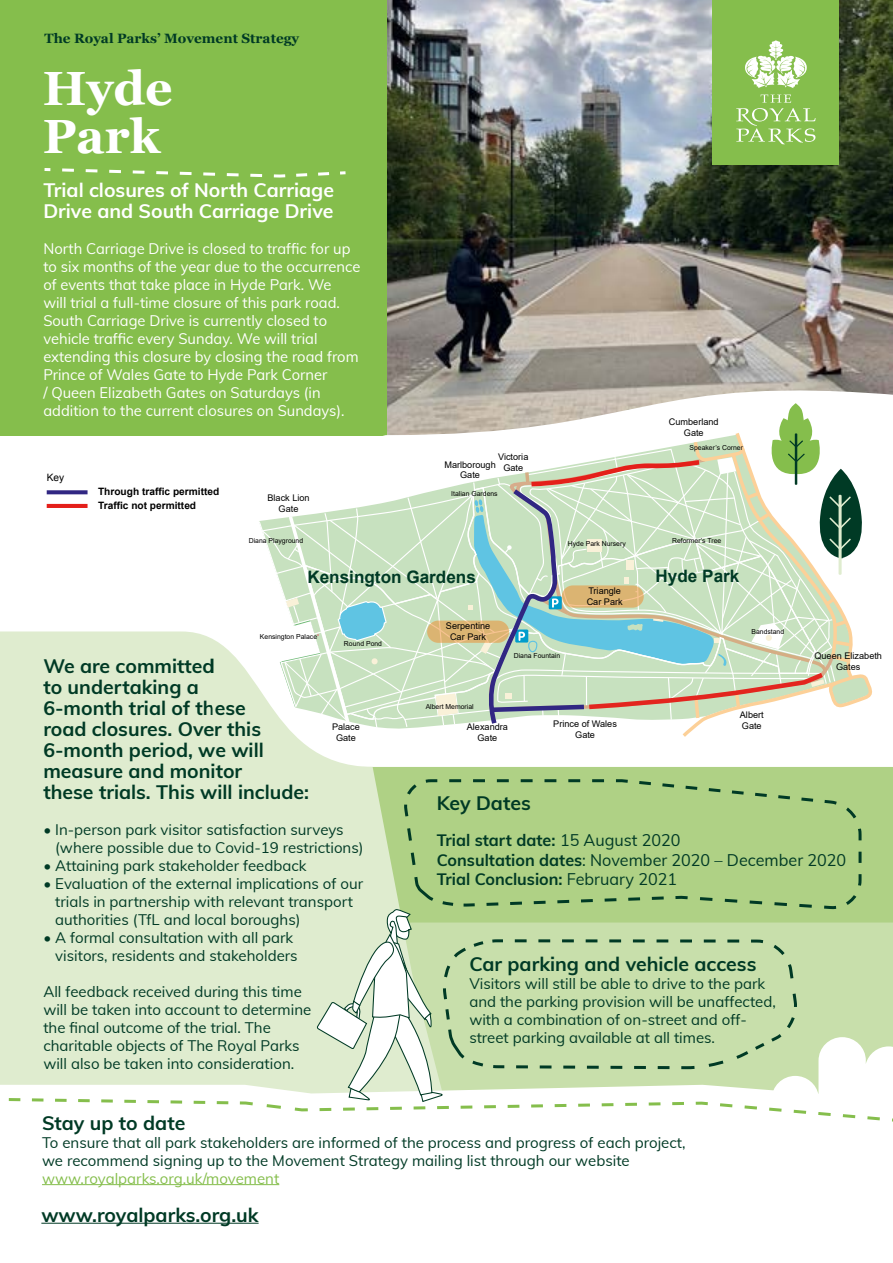
<style>
.page{position:relative;width:893px;height:1263px;background:#fff}
.page>*{position:absolute;margin:0;border:0;box-sizing:border-box;transform-origin:0 0}
.t1{font:700 48px/48px "Georgia";color:#fff}
.t2{font:700 19.5px/21px "Muli";color:#003a25}
.t3{font:700 19.5px/21px "Muli";color:#fff}
.t4{font:700 17.1px "Arial";color:#003a25}
.t5{font:16.5px/19.5px "Muli";color:#003a25}
.t6{font:15px/18px "Muli";color:#003a25}
.t7{font:15px/18px "Muli";color:#fff}
.t8{font:15px "Muli";color:#85be4c}
.t9{font:700 13.5px "Georgia";color:#003a25}
.t10{font:700 10.2px/13.8px "Arial";color:#000}
.t11{font:10.2px "Arial";color:#000}
.t12{font:9.15px/10.9px "Arial";color:#000;text-align:center}
.t13{font:6.9px "Arial";color:#000}
.s1{font-weight:700}
</style>
<div class="page">
<div style="left:451px;top:767px;width:442px;height:120px;background:#afd185"></div>
<svg style="left:0;top:631px;width:451px;height:256px;background:#deebce"></svg>
<img style="left:387px;top:0;width:506px;height:371px">
<div style="left:0;top:0;width:387px;height:435px;background:#85be4c"></div>
<hr style="left:42px;top:1184px;width:237px;height:1px;background:#85be4c">
<svg style="left:44px;top:168px;width:302px;height:10px"></svg>
<hr style="left:41px;top:1223px;width:218px;height:1px;background:#003a25">
<svg style="left:387px;top:371px;width:506px;height:32px;background:#afaba3"></svg>
<div style="left:403px;top:778px;width:460px;height:109px;background:#afd185"></div>
<svg style="left:213px;top:403px;width:659px;height:337px"></svg>
<svg style="left:0;top:887px;width:893px;height:235px"></svg>
<div style="left:713px;top:0;width:126px;height:165px;background:#85be4c"></div>
<svg style="left:745px;top:40px;width:62px;height:48px"></svg>
<svg style="left:736px;top:95px;width:80px;height:49px"></svg>
<svg style="left:47px;top:490px;width:41px;height:4px"></svg>
<hr style="left:47px;top:504px;width:41px;height:4px;background:#e41f1a">
<p class="t9" style="left:44px;top:28px;width:256px">The Royal Parks’ Movement Strategy</p>
<h1 class="t1" style="left:43px;top:62px;width:132px">Hyde<br>Park</h1>
<h2 class="t3" style="left:43px;top:179px;width:292px">Trial closures of North Carriage<br>Drive and South Carriage Drive</h2>
<p class="t7" style="left:43px;top:239px;width:319px">North Carriage Drive is closed to traffic for up to six months of the year due to the occurrence of events that take place in Hyde Park. We<br>will trial a full-time closure of this park road.<br>South Carriage Drive is currently closed to vehicle traffic every Sunday. We will trial extending this closure by closing the road from Prince of Wales Gate to Hyde Park Corner<br>/ Queen Elizabeth Gates on Saturdays (in addition to the current closures on Sundays).</p>
<p class="t11" style="left:47px;top:471px;width:19px">Key</p>
<p class="t10" style="left:98px;top:485px;width:123px">Through traffic permitted<br>Traffic not permitted</p>
<p class="t12" style="left:267px;top:492px;width:44px">Black Lion<br>Gate</p>
<p class="t13" style="left:249px;top:535px;width:56px">Diana Playground</p>
<p class="t12" style="left:498px;top:451px;width:32px">Victoria<br>Gate</p>
<p class="t12" style="left:444px;top:459px;width:53px">Marlborough<br>Gate</p>
<p class="t13" style="left:451px;top:489px;width:48px">Italian Gardens</p>
<p class="t13" style="left:568px;top:538px;width:59px">Hyde Park Nursery</p>
<p class="t12" style="left:669px;top:416px;width:51px">Cumberland<br>Gate</p>
<p class="t13" style="left:689px;top:443px;width:55px">Speaker’s Corner</p>
<p class="t13" style="left:672px;top:535px;width:51px">Reformer’s Tree</p>
<p class="t4" style="left:307px;top:565px;width:170px">Kensington Gardens</p>
<p class="t4" style="left:656px;top:564px;width:85px">Hyde Park</p>
<p class="t12" style="left:587px;top:585px;width:38px;text-align:left">Triangle<br>Car Park</p>
<p class="t13" style="left:260px;top:631px;width:59px">Kensington Palace</p>
<p class="t13" style="left:344px;top:639px;width:40px">Round Pond</p>
<p class="t12" style="left:446px;top:620px;width:46px">Serpentine<br>Car Park</p>
<p class="t13" style="left:751px;top:627px;width:34px">Bandstand</p>
<h2 class="t2" style="left:43px;top:654px;width:267px">We are committed<br>to undertaking a<br>6-month trial of these<br>road closures. Over this<br>6-month period, we will measure and monitor<br>these trials. This will include:</h2>
<p class="t6" style="left:55px;top:819px;width:310px;text-indent:-12px">• In-person park visitor satisfaction surveys (where possible due to Covid-19 restrictions)</p>
<p class="t6" style="left:43px;top:855px;width:265px">• Attaining park stakeholder feedback</p>
<p class="t6" style="left:55px;top:873px;width:309px;text-indent:-12px">• Evaluation of the external implications of our trials in partnership with relevant transport authorities (TfL and local boroughs)</p>
<p class="t6" style="left:43px;top:927px;width:256px;text-align:right">• A formal consultation with all park visitors, residents and stakeholders</p>
<p class="t6" style="left:43px;top:981px;width:269px">All feedback received during this time will be taken into account to determine the final outcome of the trial. The charitable objects of The Royal Parks will also be taken into consideration.</p>
<p class="t12" style="left:332px;top:722px;width:29px">Palace<br>Gate</p>
<p class="t13" style="left:426px;top:702px;width:49px">Albert Memorial</p>
<p class="t13" style="left:514px;top:650px;width:48px">Diana Fountain</p>
<p class="t12" style="left:467px;top:721px;width:43px">Alexandra<br>Gate</p>
<p class="t12" style="left:553px;top:718px;width:65px">Prince of Wales<br>Gate</p>
<p class="t12" style="left:740px;top:709px;width:25px;text-align:left">Albert<br>Gate</p>
<p class="t12" style="left:814px;top:650px;width:69px">Queen Elizabeth<br>Gates</p>
<h2 class="t2" style="left:437px;top:792px;width:96px">Key Dates</h2>
<p class="t5" style="left:437px;top:830px;width:411px"><span class="s1">Trial start date:</span> 15 August 2020<br><span class="s1">Consultation dates</span>: November 2020 – December 2020<br><span class="s1">Trial Conclusion:</span> February 2021</p>
<h2 class="t2" style="left:469px;top:953px;width:289px">Car parking and vehicle access</h2>
<p class="t6" style="left:469px;top:974px;width:308px">Visitors will still be able to drive to the park and the parking provision will be unaffected, with a combination of on-street and off&shy;street parking available at all times.</p>
<h2 class="t2" style="left:42px;top:1111px;width:145px">Stay up to date</h2>
<p class="t6" style="left:42px;top:1132px;width:645px">To ensure that all park stakeholders are informed of the process and progress of each project, we recommend signing up to the Movement Strategy mailing list through our website</p>
<p class="t8" style="left:42px;top:1167px;width:239px">www.royalparks.org.uk/movement</p>
<h2 class="t2" style="left:41px;top:1203px;width:219px">www.royalparks.org.uk</h2>
</div>
